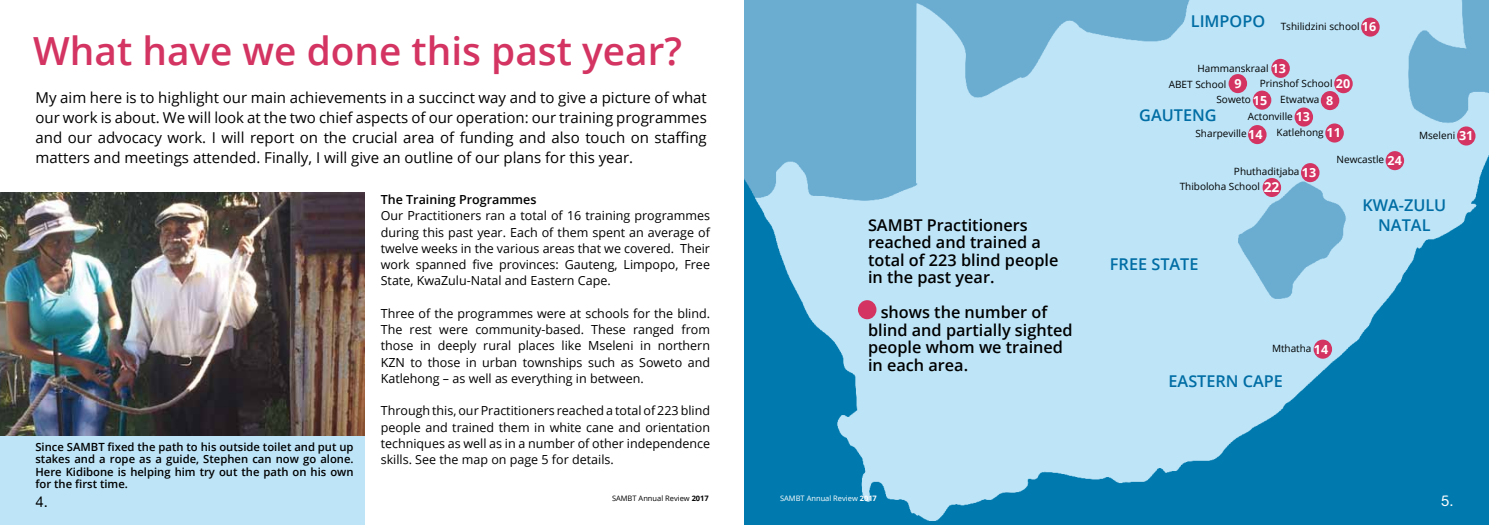
<style>
.page{position:relative;width:1489px;height:525px;background:#fff}
.page>*{position:absolute;margin:0;border:0;box-sizing:border-box;transform-origin:0 0}
.t1{font:600 38.75px "Open Sans";color:#d33462}
.t2{font:600 16.25px/17.5px "Open Sans";color:#000}
.t3{font:600 16.25px/19.5px "Open Sans";color:#006da4}
.t4{font:15px/20px "Open Sans";color:#000;text-align:justify}
.t5{font:15px "Alte Haas Grotesk";color:#000}
.t6{font:15px "Alte Haas Grotesk";color:#fff}
.t7{font:12.5px/16.2px "Open Sans";color:#000;text-align:justify}
.t8{font:600 12.5px "Open Sans";color:#000}
.t9{font:600 11.25px/12.5px "Open Sans";color:#000;text-align:justify}
.t10{font:10px/16.2px "Open Sans";color:#000}
.t11{font:7.5px "Open Sans";color:#000}
.t12{font:7.5px "Open Sans";color:#fff}
.s1{font-weight:700}
.s2{font-weight:700;font-size:12.5px;color:#fff}
.s3{font-weight:700;font-size:13.75px;color:#fff}
</style>
<div class="page">
<img style="left:744px;top:0;width:744px;height:524px">
<div style="left:0;top:237px;width:365px;height:287px;background:#bde4f7"></div>
<img style="left:0;top:193px;width:365px;height:242px">
<div style="left:857px;top:300px;width:19px;height:19px;background:#d33462;border-radius:50%"></div>
<div style="left:1333px;top:74px;width:19px;height:19px;background:#d33462;border-radius:50%"></div>
<div style="left:1271px;top:59px;width:18px;height:19px;background:#d33462;border-radius:50%"></div>
<div style="left:1228px;top:74px;width:18px;height:19px;background:#d33462;border-radius:50%"></div>
<div style="left:1320px;top:91px;width:19px;height:19px;background:#d33462;border-radius:50%"></div>
<div style="left:1252px;top:91px;width:19px;height:19px;background:#d33462;border-radius:50%"></div>
<div style="left:1294px;top:107px;width:18px;height:19px;background:#d33462;border-radius:50%"></div>
<div style="left:1247px;top:125px;width:19px;height:19px;background:#d33462;border-radius:50%"></div>
<div style="left:1325px;top:123px;width:18px;height:19px;background:#d33462;border-radius:50%"></div>
<div style="left:1360px;top:18px;width:19px;height:19px;background:#d33462;border-radius:50%"></div>
<div style="left:1456px;top:126px;width:19px;height:19px;background:#d33462;border-radius:50%"></div>
<div style="left:1300px;top:163px;width:19px;height:19px;background:#d33462;border-radius:50%"></div>
<div style="left:1313px;top:339px;width:18px;height:19px;background:#d33462;border-radius:50%"></div>
<div style="left:1262px;top:178px;width:18px;height:19px;background:#d33462;border-radius:50%"></div>
<div style="left:1385px;top:151px;width:18px;height:19px;background:#d33462;border-radius:50%"></div>
<h1 class="t1" style="left:33px;top:24px;width:650px">What have we done this past year?</h1>
<p class="t4" style="left:35px;top:87px;width:673px">My aim here is to highlight our main achievements in a succinct way and to give a picture of what our work is about. We will look at the two chief aspects of our operation: our training programmes and our advocacy work. I will report on the crucial area of funding and also touch on staffing matters and meetings attended. Finally, I will give an outline of our plans for this year.</p>
<p class="t8" style="left:381px;top:191px;width:157px">The Training Programmes</p>
<p class="t7" style="left:381px;top:207px;width:331px">Our Practitioners ran a total of 16 training programmes during this past year. Each of them spent an average of twelve weeks in the various areas that we covered. Their work spanned five provinces: Gauteng, Limpopo, Free State, KwaZulu-Natal and Eastern Cape.</p>
<p class="t7" style="left:381px;top:305px;width:331px">Three of the programmes were at schools for the blind.<br>The rest were community-based. These ranged from those in deeply rural places like Mseleni in northern KZN to those in urban townships such as Soweto and Katlehong – as well as everything in between.</p>
<p class="t7" style="left:381px;top:402px;width:331px">Through this, our Practitioners reached a total of 223 blind people and trained them in white cane and orientation techniques as well as in a number of other independence skills. See the map on page 5 for details.</p>
<p class="t9" style="left:35px;top:440px;width:320px">Since SAMBT fixed the path to his outside toilet and put up stakes and a rope as a guide, Stephen can now go alone.<br>Here Kidibone is helping him try out the path on his own for the first time.</p>
<p class="t5" style="left:35px;top:493px;width:14px">4.</p>
<p class="t11" style="left:612px;top:493px;width:98px">SAMBT Annual Review <span class="s1">2017</span></p>
<h2 class="t2" style="left:868px;top:215px;width:192px">SAMBT Practitioners reached and trained a total of 223 blind people in the past year.</h2>
<h2 class="t2" style="left:868px;top:303px;width:206px;text-indent:13px">shows the number of blind and partially sighted people whom we trained in each area.</h2>
<h2 class="t3" style="left:1190px;top:11px;width:20px">Limp</h2>
<h2 class="t3" style="left:1229px;top:11px;width:37px">opo</h2>
<p class="t10" style="left:1280px;top:18px;width:97px">Tshilidzini school <span class="s2">16</span></p>
<p class="t10" style="left:1168px;top:60px;width:119px;text-indent:29px">Hammanskraal <span class="s2">13<br></span>ABET School <span class="s2">9</span></p>
<p class="t10" style="left:1216px;top:91px;width:118px">Soweto <span class="s2">15</span> Etwatwa <span class="s2">8</span></p>
<p class="t10" style="left:1247px;top:108px;width:64px">Actonville <span class="s2">13</span></p>
<p class="t10" style="left:1195px;top:125px;width:147px">Sharpeville<span class="s2">14</span> Katlehong <span class="s2">11</span></p>
<p class="t10" style="left:1259px;top:75px;width:92px">Prinshof School <span class="s2">20</span></p>
<h2 class="t3" style="left:1139px;top:105px;width:46px">Gauteng</h2>
<p class="t10" style="left:1233px;top:163px;width:84px">Phuthaditjaba <span class="s2">13</span></p>
<p class="t10" style="left:1179px;top:178px;width:101px">Thiboloha School <span class="s3">22</span></p>
<p class="t10" style="left:1336px;top:150px;width:67px">Newcastle <span class="s2">24</span></p>
<p class="t10" style="left:1418px;top:127px;width:56px">Mseleni <span class="s2">31</span></p>
<h2 class="t3" style="left:1109px;top:253px;width:61px">Free State</h2>
<p class="t10" style="left:1271px;top:339px;width:58px">Mthatha <span class="s2">14</span></p>
<h2 class="t3" style="left:1168px;top:370px;width:20px">Easte</h2>
<h2 class="t3" style="left:1215px;top:370px;width:49px">rn Cape</h2>
<h2 class="t3" style="left:1378px;top:195px;width:70px;text-indent:-16px">Kwa-Zul u<br>Natal</h2>
<p class="t12" style="left:780px;top:493px;width:98px">SAMBT Annual Review <span class="s1">2017</span></p>
<p class="t6" style="left:1440px;top:491px;width:14px">5.</p>
</div>
